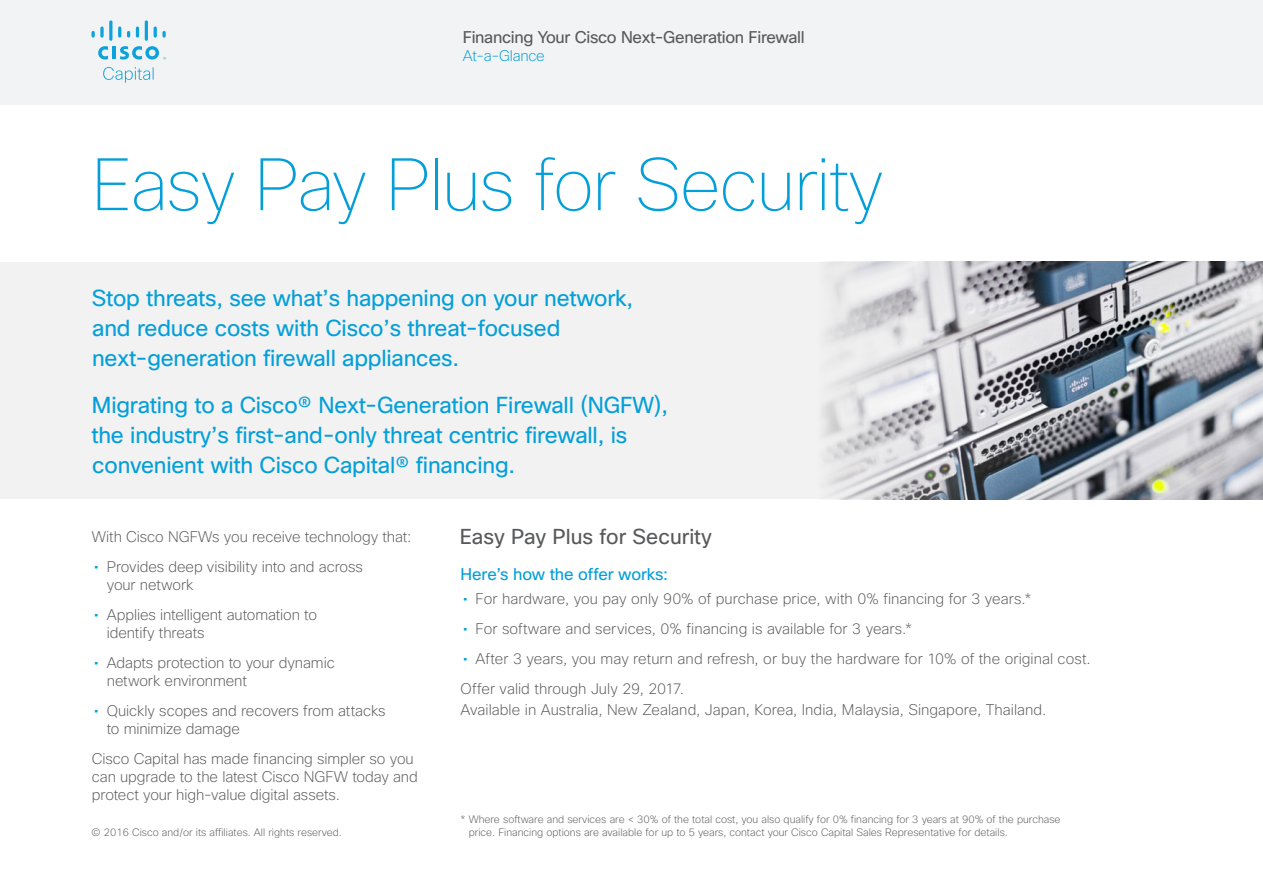
<style>
.page{position:relative;width:1263px;height:893px;background:#fff}
.page>*{position:absolute;margin:0;border:0;box-sizing:border-box;transform-origin:0 0}
.t1{font:100 72px "Cisco Sans";letter-spacing:-.02em;color:#049fd9}
.t2{font:22.5px/30px "Cisco Sans";letter-spacing:-.01em;color:#049fd9}
.t3{font:21px "Cisco Sans";color:#58595b}
.t4{font:16.5px "Cisco Sans";letter-spacing:-.02em;color:#58595b}
.t5{font:16.5px "Cisco Sans";letter-spacing:-.01em;color:#049fd9}
.t6{font:200 15px/18px "Cisco Sans";letter-spacing:-.005em;color:#58595b}
.t7{font:200 15px "Cisco Sans";letter-spacing:-.02em;color:#049fd9}
.t8{font:200 10.5px/13.5px "Cisco Sans";color:#58595b}
.s1{font-weight:400;color:#049fd9}
</style>
<div class="page">
<div style="left:0;top:0;width:1263px;height:104px;background:#f1f3f4"></div>
<svg style="left:103px;top:67px;width:51px;height:16px"></svg>
<hr style="left:112px;top:46px;width:4px;height:13px;background:#0ca2db">
<svg style="left:98px;top:46px;width:10px;height:14px"></svg>
<svg style="left:92px;top:31px;width:3px;height:7px"></svg>
<svg style="left:100px;top:27px;width:4px;height:11px"></svg>
<hr style="left:109px;top:20px;width:3px;height:21px;background:#0ca2db;border-radius:2px">
<svg style="left:118px;top:27px;width:3px;height:11px"></svg>
<svg style="left:127px;top:31px;width:3px;height:7px"></svg>
<svg style="left:136px;top:27px;width:3px;height:11px"></svg>
<hr style="left:145px;top:20px;width:3px;height:21px;background:#0ca2db;border-radius:2px">
<svg style="left:154px;top:27px;width:12px;height:11px"></svg>
<svg style="left:120px;top:46px;width:46px;height:14px"></svg>
<div style="left:0;top:262px;width:925px;height:237px;background:#f2f2f2"></div>
<img style="left:821px;top:262px;width:442px;height:237px">
<p class="t4" style="left:463px;top:27px;width:343px">Financing Your Cisco Next-Generation Firewall</p>
<p class="t7" style="left:463px;top:46px;width:83px">At-a-Glance</p>
<h1 class="t1" style="left:92px;top:139px;width:793px">Easy Pay Plus for Security</h1>
<h2 class="t2" style="left:92px;top:283px;width:543px">Stop threats, see what’s happening on your network, and reduce costs with Cisco’s threat-focused next-generation firewall appliances.</h2>
<h2 class="t2" style="left:91px;top:390px;width:578px">Migrating to a Cisco® Next-Generation Firewall (NGFW), the industry’s first-and-only threat centric firewall, is convenient with Cisco Capital® financing.</h2>
<p class="t6" style="left:92px;top:527px;width:321px">With Cisco NGFWs you receive technology that:</p>
<p class="t6" style="left:107px;top:557px;width:258px;text-indent:-13px"><span class="s1">•</span> Provides deep visibility into and across your network</p>
<p class="t6" style="left:107px;top:605px;width:212px;text-indent:-13px"><span class="s1">•</span> Applies intelligent automation to identify threats</p>
<p class="t6" style="left:107px;top:653px;width:229px;text-indent:-13px"><span class="s1">•</span> Adapts protection to your dynamic network environment</p>
<p class="t6" style="left:107px;top:701px;width:280px;text-indent:-13px"><span class="s1">•</span> Quickly scopes and recovers from attacks to minimize damage</p>
<p class="t6" style="left:92px;top:749px;width:328px">Cisco Capital has made financing simpler so you can upgrade to the latest Cisco NGFW today and protect your high-value digital assets.</p>
<p class="t8" style="left:92px;top:826px;width:252px">© 2016 Cisco and/or its affiliates. All rights reserved.</p>
<h3 class="t3" style="left:460px;top:523px;width:254px">Easy Pay Plus for Security</h3>
<p class="t5" style="left:461px;top:563px;width:209px">Here’s how the offer works:</p>
<p class="t6" style="left:463px;top:589px;width:570px"><span class="s1">•</span> For hardware, you pay only 90% of purchase price, with 0% financing for 3 years.*</p>
<p class="t6" style="left:463px;top:619px;width:451px"><span class="s1">•</span> For software and services, 0% financing is available for 3 years.*</p>
<p class="t6" style="left:461px;top:643px;width:632px;line-height:30px"><span class="s1">•</span> After 3 years, you may return and refresh, or buy the hardware for 10% of the original cost.<br>Offer valid through July 29, 2017.</p>
<p class="t6" style="left:461px;top:700px;width:587px">Available in Australia, New Zealand, Japan, Korea, India, Malaysia, Singapore, Thailand.</p>
<p class="t8" style="left:469px;top:812px;width:593px;text-indent:-8px">* Where software and services are &lt; 30% of the total cost, you also qualify for 0% financing for 3 years at 90% of the purchase price. Financing options are available for up to 5 years, contact your Cisco Capital Sales Representative for details.</p>
</div>
